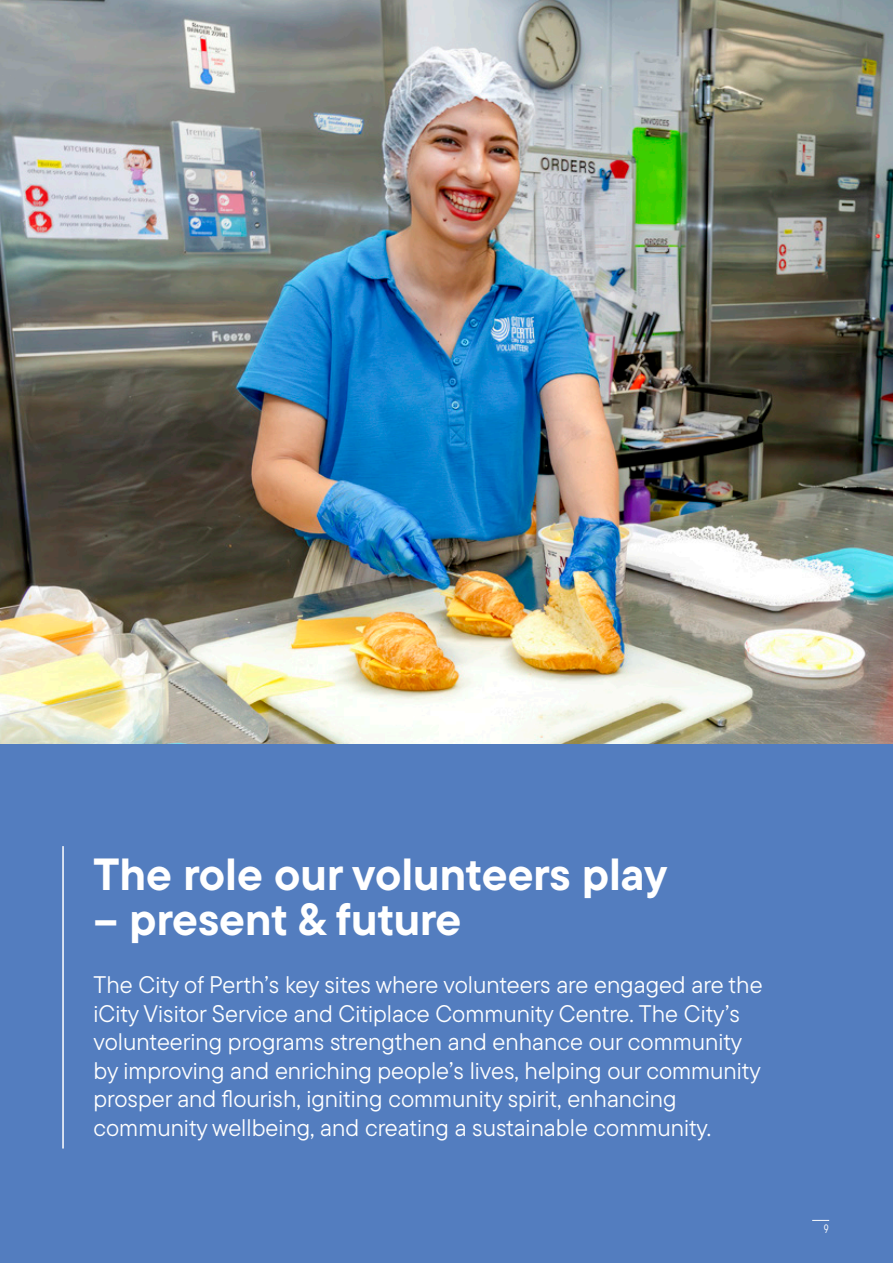
<style>
.page{position:relative;width:893px;height:1263px;background:#fff}
.page>*{position:absolute;margin:0;border:0;box-sizing:border-box;transform-origin:0 0}
.Heading_1{font:700 45px "TT Commons Pro";color:#fff}
.Body{font:24px/28.5px "TT Commons Pro";color:#fff}
.t1{font:12px "TT Commons Pro Cond";color:#fff}
</style>
<div class="page">
<img style="left:0;top:0;width:893px;height:744px">
<div style="left:0;top:744px;width:893px;height:519px;background:#537dbf"></div>
<hr style="left:62px;top:846px;width:2px;height:302px;background:#fff">
<svg style="left:812px;top:1220px;width:17px;height:1px"></svg>
<p class="Heading_1" style="left:94px;top:840px;width:575px">The role our volunteers play</p>
<p class="Heading_1" style="left:94px;top:885px;width:369px">– present &amp; future</p>
<p class="Body" style="left:94px;top:971px;width:670px">The City of Perth’s key sites where volunteers are engaged are the iCity Visitor Service and Citiplace Community Centre. The City’s volunteering programs strengthen and enhance our community by improving and enriching people’s lives, helping our community prosper and flourish, igniting community spirit, enhancing community wellbeing, and creating a sustainable community.</p>
<p class="t1" style="left:824px;top:1220px;width:6px">9</p>
</div>
